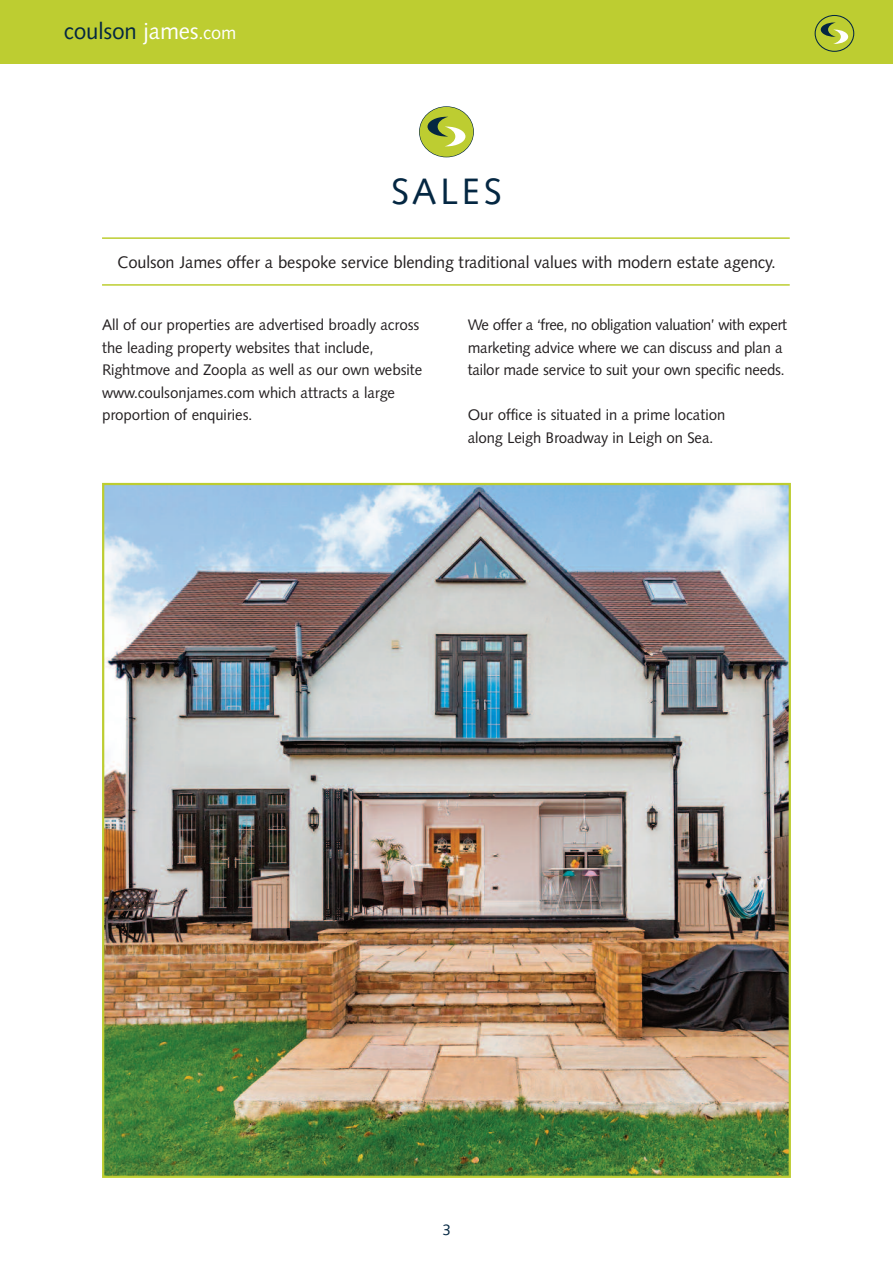
<style>
.page{position:relative;width:893px;height:1263px;background:#fff}
.page>*{position:absolute;margin:0;border:0;box-sizing:border-box;transform-origin:0 0}
.t1{font:36px "Symphony CG";letter-spacing:.115em;color:#042742}
.t2{font:22.5px "Symphony CG";color:#042742}
.t3{font:16.5px "Symphony CG";color:#231f20}
.t4{font:15px/22.5px "Symphony CG";color:#231f20}
.t5{font:15px "Symphony CG";color:#042742}
.s1{color:#fff}
.s2{font-size:18px;color:#fff}
</style>
<div class="page">
<img style="left:105px;top:486px;width:683px;height:689px">
<div style="left:0;top:0;width:893px;height:64px;background:#bdcd31"></div>
<svg style="left:419px;top:106px;width:55px;height:51px"></svg>
<div style="left:420px;top:107px;width:53px;height:50px;background:#bdcd31;border-radius:50%"></div>
<svg style="left:427px;top:117px;width:38px;height:29px"></svg>
<hr style="left:102px;top:237px;width:688px;height:2px;background:#bdcd31">
<hr style="left:102px;top:284px;width:688px;height:2px;background:#bdcd31">
<svg style="left:815px;top:15px;width:39px;height:37px"></svg>
<div style="left:816px;top:16px;width:37px;height:35px;background:#bdcd31;border-radius:50%"></div>
<svg style="left:821px;top:22px;width:27px;height:22px"></svg>
<h2 class="t2" style="left:64px;top:23px;width:174px">coulson <span class="s1">james</span><span class="s2">.com</span></h2>
<h1 class="t1" style="left:391px;top:178px;width:112px">SALES</h1>
<p class="t3" style="left:117px;top:256px;width:660px">Coulson James offer a bespoke service blending traditional values with modern estate agency.</p>
<p class="t4" style="left:102px;top:316px;width:322px">All of our properties are advertised broadly across the leading property websites that include, Rightmove and Zoopla as well as our own website www.coulsonjames.com which attracts a large proportion of enquiries.</p>
<p class="t4" style="left:468px;top:316px;width:321px">We offer a ‘free, no obligation valuation’ with expert marketing advice where we can discuss and plan a tailor made service to suit your own specific needs.</p>
<p class="t4" style="left:468px;top:406px;width:259px">Our office is situated in a prime location along Leigh Broadway in Leigh on Sea.</p>
<p class="t5" style="left:442px;top:1224px;width:10px">3</p>
</div>
